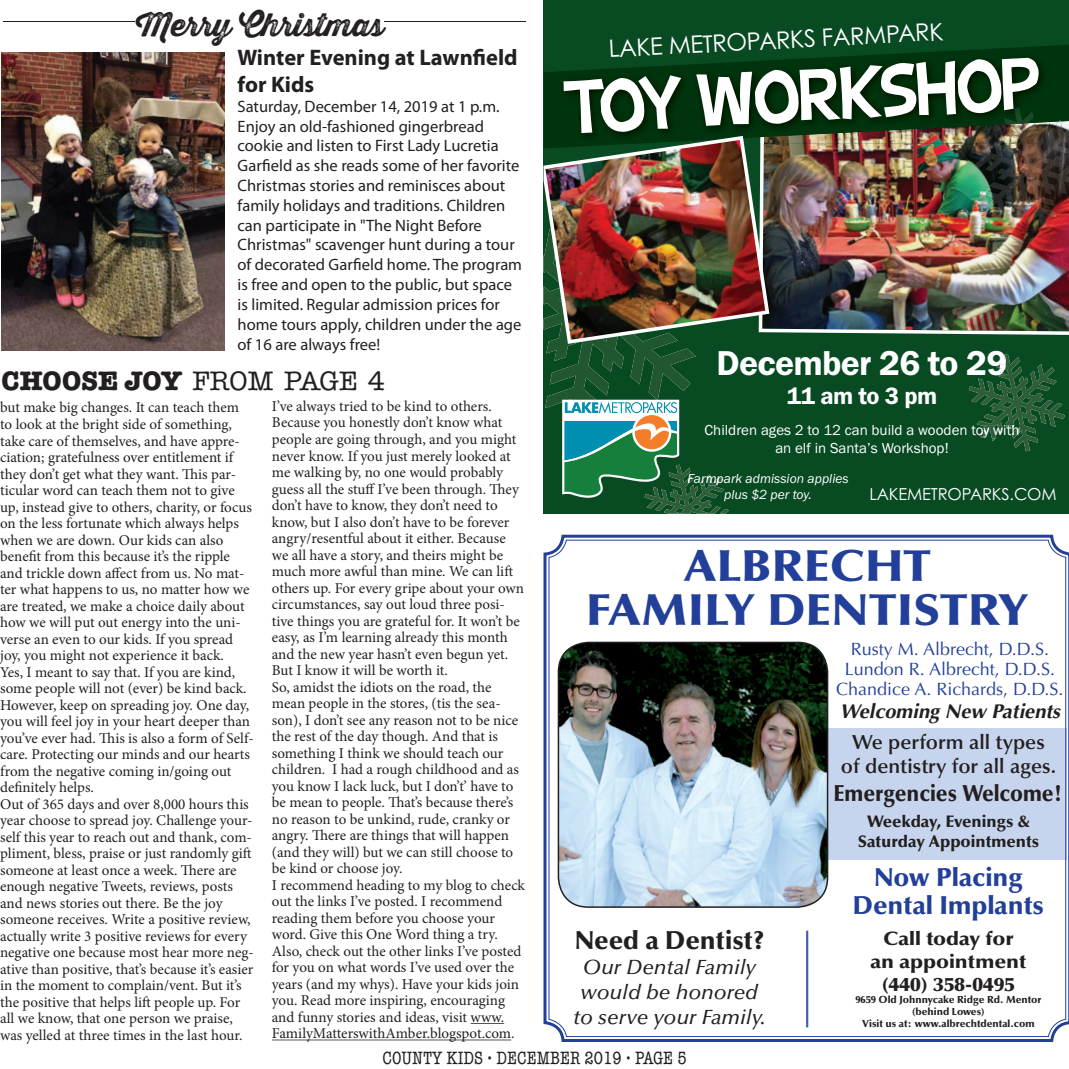
<style>
.page{position:relative;width:1069px;height:1069px;background:#fff}
.page>*{position:absolute;margin:0;border:0;box-sizing:border-box;transform-origin:0 0}
.t1{font:69px "Big Bimbo NC";color:#fff}
.t2{font:900 44.4px/44.4px "Optima";color:#223f99;text-align:center;scale:1.11 1}
.t3{font:600 35.7px "Franklin Gothic";letter-spacing:-.02em;color:#fff}
.t4{font:31.5px "Thirsty Rough Bol Two";color:#231f20}
.t5{font:700 27px "American Typewriter";color:#231f20}
.t6{font:900 25.8px/28px "Optima";color:#223f99;text-align:center}
.t7{font:900 25.8px "Optima";color:#231f20}
.t8{font:600 24.45px "Franklin Gothic";letter-spacing:-.01em;color:#fff}
.t9{font:24px "Century Gothic";color:#fff}
.t10{font:900 22.95px "Optima";color:#231f20;scale:.92 1}
.t11{font:700 22.5px/27px "Myriad Pro";color:#231f20}
.t12{font:italic 500 20.7px/24.8px "Optima";color:#231f20;text-align:center}
.t13{font:600 20.4px/24.5px "Optima";color:#231f20;text-align:center}
.t14{font:italic 700 19.95px "Optima";color:#231f20}
.t15{font:900 19.2px/23px "Optima";color:#231f20;text-align:center;scale:1.11 1}
.t16{font:condensed 18px "American Typewriter";color:#231f20}
.t17{font:17.85px/20px "Optima";color:#223f99;text-align:center}
.t18{font:900 16.65px/20px "Optima";color:#231f20;text-align:center}
.t19{font:16.5px/19.8px "Myriad Pro";color:#231f20}
.t20{font:16.5px "Century Gothic";letter-spacing:-.01em;color:#fff}
.t21{font:15px/16.5px "Minion Pro";letter-spacing:-.005em;color:#231f20}
.t22{font:15px/18px "Franklin Gothic";color:#fff;text-align:center}
.t23{font:italic 13.5px/16.2px "Franklin Gothic";color:#fff;text-align:center}
.t24{font:900 10.2px/12.3px "Optima";color:#231f20;text-align:center}
.s1{font-weight:500}
.s2{color:#fcfcfc}
</style>
<div class="page">
<hr style="left:3px;top:21px;width:522px;height:1px;background:#231f20">
<svg style="left:543px;top:534px;width:525px;height:507px"></svg>
<hr style="left:807px;top:930px;width:1px;height:97px;background:#223f99">
<hr style="left:806px;top:930px;width:1px;height:97px;background:#223f99">
<hr style="left:470px;top:1022px;width:34px;height:1px;background:#231f20">
<hr style="left:272px;top:1039px;width:239px;height:1px;background:#231f20">
<img style="left:2px;top:52px;width:222px;height:299px">
<div style="left:136px;top:7px;width:247px;height:29px;background:#fff"></div>
<div style="left:543px;top:0;width:525px;height:513px;background:#084b23"></div>
<img style="left:769px;top:148px;width:299px;height:187px">
<svg style="left:543px;top:45px;width:525px;height:103px"></svg>
<img style="left:557px;top:52px;width:492px;height:92px">
<img style="left:563px;top:55px;width:477px;height:80px">
<svg style="left:969px;top:354px;width:95px;height:97px"></svg>
<img style="left:970px;top:121px;width:98px;height:107px">
<img style="left:982px;top:123px;width:67px;height:21px">
<img style="left:1003px;top:111px;width:30px;height:13px">
<svg style="left:1013px;top:108px;width:6px;height:3px"></svg>
<img style="left:543px;top:136px;width:226px;height:197px">
<img style="left:543px;top:185px;width:186px;height:328px">
<h3 class="t4" style="left:136px;top:1px;width:249px">Merry Christmas</h3>
<h3 class="t11" style="left:237px;top:46px;width:281px">Winter Evening at Lawnfield for Kids</h3>
<p class="t19" style="left:237px;top:98px;width:286px">Saturday, December 14, 2019 at 1 p.m.<br>Enjoy an old-fashioned gingerbread cookie and listen to First Lady Lucretia Garfield as she reads some of her favorite Christmas stories and reminisces about family holidays and traditions. Children can participate in "The Night Before Christmas" scavenger hunt during a tour of decorated Garfield home. The program is free and open to the public, but space is limited. Regular admission prices for home tours apply, children under the age of 16 are always free!</p>
<h3 class="t5" style="left:2px;top:364px;width:385px">CHOOSE JOY <span class="s1">FROM PAGE 4</span></h3>
<p class="t21" style="left:0;top:401px;width:255px">but make big changes. It can teach them to look at the bright side of something, take care of themselves, and have appre&shy;ciation; gratefulness over entitlement if they don’t get what they want. This par&shy;ticular word can teach them not to give up, instead give to others, charity, or focus on the less fortunate which always helps when we are down. Our kids can also benefit from this because it’s the ripple and trickle down affect from us. No mat&shy;ter what happens to us, no matter how we are treated, we make a choice daily about how we will put out energy into the uni&shy;verse an even to our kids. If you spread joy, you might not experience it back.<br>Yes, I meant to say that. If you are kind, some people will not (ever) be kind back.<br>However, keep on spreading joy. One day, you will feel joy in your heart deeper than you’ve ever had. This is also a form of Self&shy;care. Protecting our minds and our hearts from the negative coming in/going out definitely helps.<br>Out of 365 days and over 8,000 hours this year choose to spread joy. Challenge your&shy;self this year to reach out and thank, com&shy;pliment, bless, praise or just randomly gift someone at least once a week. There are enough negative Tweets, reviews, posts and news stories out there. Be the joy someone receives. Write a positive review, actually write 3 positive reviews for every negative one because most hear more neg&shy;ative than positive, that’s because it’s easier in the moment to complain/vent. But it’s the positive that helps lift people up. For all we know, that one person we praise, was yelled at three times in the last hour.</p>
<p class="t21" style="left:272px;top:399px;width:255px">I’ve always tried to be kind to others.<br>Because you honestly don’t know what people are going through, and you might never know. If you just merely looked at me walking by, no one would probably guess all the stuff I’ve been through. They don’t have to know, they don’t need to know, but I also don’t have to be forever angry/resentful about it either. Because we all have a story, and theirs might be much more awful than mine. We can lift others up. For every gripe about your own circumstances, say out loud three posi&shy;tive things you are grateful for. It won’t be easy, as I’m learning already this month and the new year hasn’t even begun yet.<br>But I know it will be worth it.<br>So, amidst the idiots on the road, the mean people in the stores, (tis the sea&shy;son), I don’t see any reason not to be nice the rest of the day though. And that is something I think we should teach our children. I had a rough childhood and as you know I lack luck, but I don’t’ have to be mean to people. That’s because there’s no reason to be unkind, rude, cranky or angry. There are things that will happen (and they will) but we can still choose to be kind or choose joy.<br>I recommend heading to my blog to check out the links I’ve posted. I recommend reading them before you choose your word. Give this One Word thing a try.<br>Also, check out the other links I’ve posted for you on what words I’ve used over the years (and my whys). Have your kids join you. Read more inspiring, encouraging and funny stories and ideas, visit www.<br>FamilyMatterswithAmber.blogspot.com.</p>
<h3 class="t9" style="left:607px;top:35px;width:336px;rotate:-3deg">LAKE METROPARKS FARMPARK</h3>
<h1 class="t1" style="left:562px;top:74px;width:478px;rotate:-3deg">TOY WORKSHOP</h1>
<h3 class="t3" style="left:716px;top:342px;width:292px">December 26 t<span class="s2">o 29</span></h3>
<h3 class="t8" style="left:786px;top:380px;width:152px">11am to3pm</h3>
<p class="t22" style="left:704px;top:422px;width:316px">Children ages 2 to 12 can build a wooden t<span class="s2">oy with </span>an elf in Santa’s Workshop!</p>
<p class="t23" style="left:687px;top:470px;width:163px"><span class="s2">Farmpar</span>k admission applies <span class="s2">plus $2 per t</span>oy.</p>
<p class="t20" style="left:869px;top:484px;width:189px">LAKEMETROPARKS.COM</p>
<h2 class="t2" style="left:586px;top:548px;width:400px">ALBRECHT<br>FAMILY DENTISTRY</h2>
<p class="t17" style="left:836px;top:640px;width:229px">Rusty M. Albrecht, D.D.S.<br>Lundon R. Albrecht, D.D.S.<br>Chandice A. Richards, D.D.S.</p>
<h3 class="t14" style="left:839px;top:699px;width:222px">Welcoming New Patients</h3>
<h3 class="t13" style="left:840px;top:729px;width:216px">We perform all types of dentistry for all ages.</h3>
<h3 class="t10" style="left:833px;top:784px;width:250px">Emergencies Welcome!</h3>
<p class="t18" style="left:857px;top:812px;width:183px">Weekday, Evenings &amp;<br>Saturday Appointments</p>
<h3 class="t7" style="left:574px;top:931px;width:191px">Need a Dentist?</h3>
<h3 class="t12" style="left:573px;top:954px;width:193px">Our Dental Family would be honored to serve your Family.</h3>
<h3 class="t6" style="left:852px;top:866px;width:192px">Now Placing<br>Dental Implants</h3>
<p class="t15" style="left:870px;top:928px;width:142px">Call today for an appointment (440) 358-0495</p>
<p class="t24" style="left:855px;top:994px;width:187px">9659 Old Johnnycake Ridge Rd. Mentor (behind Lowes)<br>Visit us at: www.albrechtdental.com</p>
<p class="t16" style="left:382px;top:1051px;width:306px">COUNTY KIDS • DECEMBER 2019 • PAGE 5</p>
</div>
